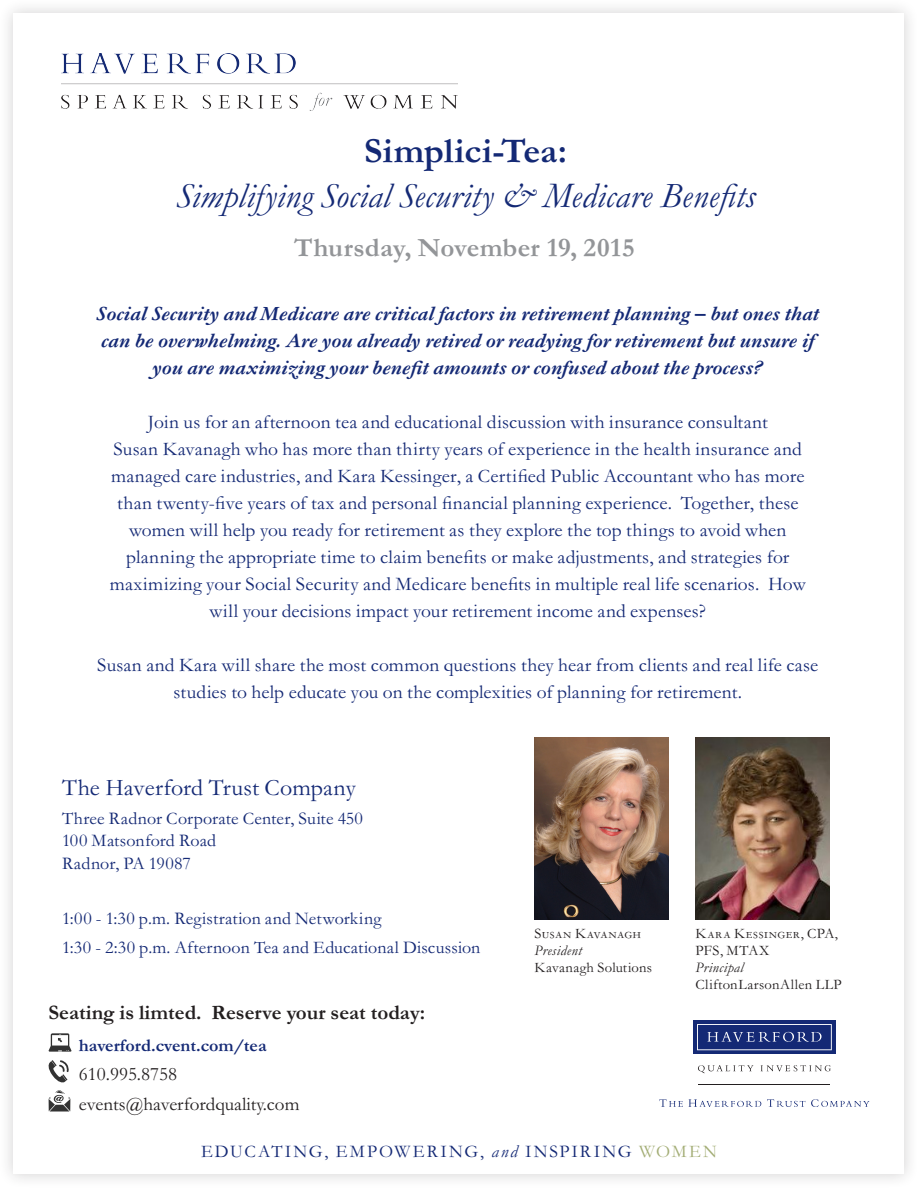
<style>
.page{position:relative;width:918px;height:1188px;background:#fff}
.page>*{position:absolute;margin:0;border:0;box-sizing:border-box;transform-origin:0 0}
.HAV_Body_Text___Bull{font:italic 36px/45px "Garamond MT Std";letter-spacing:.005em;color:#142975;text-align:center}
.HAV_Body_Text___Bull-2{font:700 27px "Garamond MT Std";letter-spacing:.005em;color:#939598}
.HAV_Body_Text___Bull-3{font:24px "Garamond MT Std";color:#142975}
.HAV_Body_Text___Bull-4{font:italic 700 21px/27px "Garamond MT Std";letter-spacing:.01em;color:#142975;text-align:center}
.t1{font:700 21px "Garamond MT Std";color:#231f20}
.HAV_Body_Text___Bull-5{font:19.5px/27px "Garamond MT Std";letter-spacing:.005em;color:#142975;text-align:center}
.t2{font:19.2px "Garamond MT Std";color:#231f20}
.HAV_Body_Text___Bull-6{font:18px/22.5px "Garamond MT Std";letter-spacing:.01em;color:#142975}
.HAV_Address_Text{font:18px "Garamond MT Std";letter-spacing:.115em;color:#142975}
.t3{font:700 18px "Garamond MT Std";color:#142975}
.HAV___Photo_Caption{font:14.7px/16.8px "Garamond MT Std";letter-spacing:.025em;color:#231f20}
.HAV___Photo_Caption-2{font:14.7px "Garamond MT Std Italic Alt";letter-spacing:.025em;color:#231f20}
.s1{font-weight:700;font-style:normal}
.s2{font-family:"Garamond MT Std Italic Alt"}
.s3{color:#a3ad75}
</style>
<div class="page">
<div style="left:0;top:0;width:918px;height:1188px;background:#231f20;opacity:.2"></div>
<div style="left:14px;top:14px;width:890px;height:1160px;background:#fff"></div>
<img style="left:61px;top:53px;width:397px;height:57px">
<svg style="left:49px;top:1090px;width:21px;height:22px"></svg>
<svg style="left:48px;top:1060px;width:21px;height:23px"></svg>
<svg style="left:48px;top:1033px;width:24px;height:19px"></svg>
<svg style="left:659px;top:1099px;width:211px;height:8px"></svg>
<div style="left:693px;top:1020px;width:143px;height:34px;background:#142975"></div>
<svg style="left:697px;top:1024px;width:135px;height:26px"></svg>
<svg style="left:698px;top:1065px;width:56px;height:8px"></svg>
<svg style="left:761px;top:1065px;width:70px;height:6px"></svg>
<hr style="left:699px;top:1084px;width:131px;height:1px;background:#231f20">
<img style="left:696px;top:737px;width:134px;height:183px">
<img style="left:535px;top:737px;width:134px;height:183px">
<p class="HAV_Body_Text___Bull" style="left:176px;top:128px;width:581px"><span class="s1">Simplici-Tea:<br></span>Simplifying Social Security &amp; Medicare Benefits</p>
<p class="HAV_Body_Text___Bull-2" style="left:294px;top:233px;width:342px">Thursday, November 19, 2015</p>
<p class="HAV_Body_Text___Bull-4" style="left:97px;top:300px;width:724px">Social Security and Medicare are critical factors in retirement planning – but ones that can be overwhelming. Are you already retired or readying for retirement but unsure if you are maximizing your benefit amounts or confused about the process?</p>
<p class="HAV_Body_Text___Bull-5" style="left:110px;top:408px;width:698px">Join us for an afternoon tea and educational discussion with insurance consultant<br>Susan Kavanagh who has more than thirty years of experience in the health insurance and managed care industries, and Kara Kessinger, a Certified Public Accountant who has more than twenty-five years of tax and personal financial planning experience. Together, these women will help you ready for retirement as they explore the top things to avoid when planning the appropriate time to claim benefits or make adjustments, and strategies for maximizing your Social Security and Medicare benefits in multiple real life scenarios. How will your decisions impact your retirement income and expenses?</p>
<p class="HAV_Body_Text___Bull-5" style="left:97px;top:651px;width:723px">Susan and Kara will share the most common questions they hear from clients and real life case studies to help educate you on the complexities of planning for retirement.</p>
<p class="HAV_Body_Text___Bull-3" style="left:62px;top:774px;width:295px">The Haverford Trust Company</p>
<p class="HAV_Body_Text___Bull-6" style="left:62px;top:807px;width:302px">Three Radnor Corporate Center, Suite 450<br>100 Matsonford Road<br>Radnor, PA 19087</p>
<p class="HAV_Body_Text___Bull-6" style="left:62px;top:908px;width:321px">1:00 - 1:30 p.m. Registration and Networking</p>
<p class="HAV_Body_Text___Bull-6" style="left:62px;top:936px;width:420px">1:30 - 2:30 p.m. Afternoon Tea and Educational Discussion</p>
<p class="t1" style="left:49px;top:1001px;width:378px">Seating is limted. Reserve your seat today:</p>
<p class="t3" style="left:79px;top:1036px;width:189px">haverford.cvent.com/tea</p>
<p class="t2" style="left:79px;top:1064px;width:100px">610.995.8758</p>
<p class="t2" style="left:79px;top:1093px;width:222px">events@haverfordquality.com</p>
<p class="HAV___Photo_Caption" style="left:535px;top:925px;width:108px">Susan Kavanagh</p>
<p class="HAV___Photo_Caption-2" style="left:535px;top:942px;width:49px">President</p>
<p class="HAV___Photo_Caption" style="left:535px;top:959px;width:119px">Kavanagh Solutions</p>
<p class="HAV___Photo_Caption" style="left:696px;top:925px;width:144px">Kara Kessinger, CPA,<br>PFS, MTAX</p>
<p class="HAV___Photo_Caption-2" style="left:696px;top:959px;width:49px">Principal</p>
<p class="HAV___Photo_Caption" style="left:696px;top:976px;width:148px">CliftonLarsonAllen LLP</p>
<p class="HAV_Address_Text" style="left:201px;top:1141px;width:517px">EDUCATING, EMPOWERING, <span class="s2">and</span> INSPIRING <span class="s3">WOMEN</span></p>
</div>
